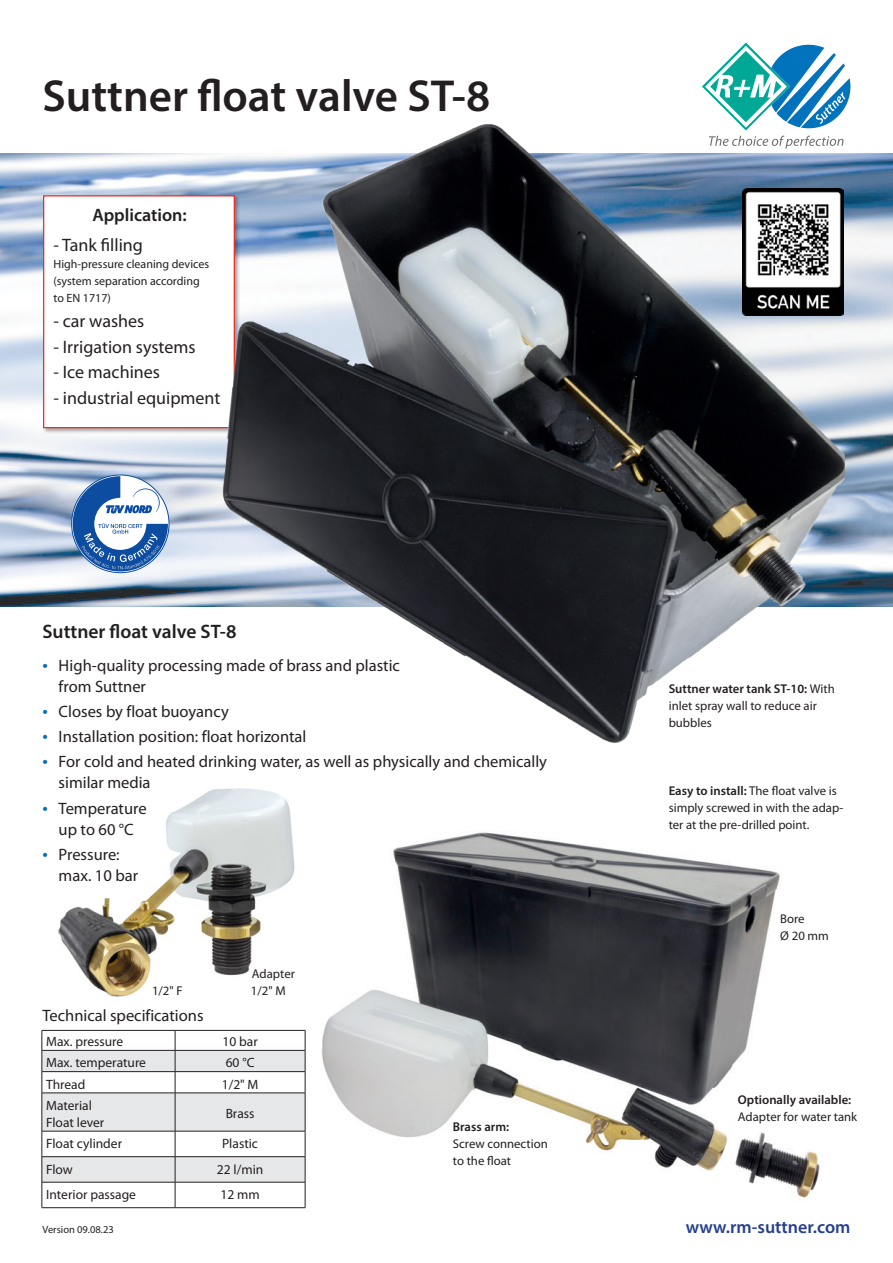
<style>
.page{position:relative;width:893px;height:1263px;background:#fff}
.page>*{position:absolute;margin:0;border:0;box-sizing:border-box;transform-origin:0 0}
.t1{font:600 45px "Myriad Pro";color:#231f20}
.t2{font:600 19.5px "Myriad Pro";color:#231f20}
.t3{font:18px "Myriad Pro";color:#231f20}
.t4{font:600 18px "Myriad Pro";color:#253f8e}
.t5{font:600 18px "Myriad Pro";color:#231f20}
.t6{font:16.5px/21px "Myriad Pro";color:#231f20}
.t7{font:13.5px/17px "Myriad Pro";color:#231f20}
.t8{font:12.75px/17px "Myriad Pro";color:#231f20}
.t9{font:600 12.75px "Myriad Pro";color:#231f20}
.t10{font:12px/17px "Myriad Pro";color:#231f20}
.t11{font:10.5px "Myriad Pro";color:#231f20}
.s1{font-size:19.5px;color:#0073bc}
.s2{font-weight:600}
</style>
<div class="page">
<img style="left:58px;top:788px;width:237px;height:209px">
<img style="left:0;top:154px;width:893px;height:452px">
<div style="left:42px;top:194px;width:199px;height:240px;background:#231f20;opacity:.4"></div>
<div style="left:43px;top:195px;width:192px;height:233px;background:#fff;border:1px solid #ee2e22"></div>
<img style="left:321px;top:832px;width:499px;height:367px">
<img style="left:212px;top:124px;width:633px;height:619px">
<img style="left:742px;top:188px;width:102px;height:127px">
<svg style="left:702px;top:43px;width:148px;height:106px"></svg>
<svg style="left:73px;top:476px;width:95px;height:95px"></svg>
<svg style="left:42px;top:1030px;width:264px;height:177px"></svg>
<hr style="left:42px;top:1207px;width:133px;height:1px;background:#231f20">
<hr style="left:175px;top:1207px;width:130px;height:1px;background:#231f20">
<h1 class="t1" style="left:43px;top:67px;width:449px">Suttner float valve ST-8</h1>
<p class="t5" style="left:92px;top:204px;width:96px">Application:</p>
<p class="t3" style="left:53px;top:235px;width:91px">- Tank filling</p>
<p class="t10" style="left:53px;top:256px;width:157px">High-pressure cleaning devices (system separation according to EN 1717)</p>
<p class="t3" style="left:53px;top:312px;width:92px">- car washes</p>
<p class="t3" style="left:53px;top:337px;width:144px">- Irrigation systems</p>
<p class="t3" style="left:53px;top:363px;width:108px">- Ice machines</p>
<p class="t3" style="left:53px;top:388px;width:169px">- industrial equipment</p>
<p class="t2" style="left:43px;top:619px;width:195px">Suttner float valve ST-8</p>
<p class="t6" style="left:59px;top:655px;width:343px;text-indent:-16px"><span class="s1">•</span> High-quality processing made of brass and plastic from Suttner</p>
<p class="t6" style="left:43px;top:701px;width:188px"><span class="s1">•</span> Closes by float buoyancy</p>
<p class="t6" style="left:43px;top:726px;width:265px"><span class="s1">•</span> Installation position: float horizontal</p>
<p class="t6" style="left:59px;top:752px;width:490px;text-indent:-16px"><span class="s1">•</span> For cold and heated drinking water, as well as physically and chemically similar media</p>
<p class="t6" style="left:43px;top:798px;width:105px;text-align:center"><span class="s1">•</span> Temperature up to 60 °C</p>
<p class="t6" style="left:59px;top:844px;width:81px;text-indent:-16px"><span class="s1">•</span> Pressure: max. 10 bar</p>
<p class="t8" style="left:252px;top:965px;width:44px">Adapter</p>
<p class="t8" style="left:152px;top:982px;width:32px">1/2" F</p>
<p class="t8" style="left:251px;top:982px;width:36px">1/2" M</p>
<p class="t6" style="left:43px;top:1005px;width:163px">Technical specifications</p>
<p class="t7" style="left:46px;top:1033px;width:79px">Max. pressure</p>
<p class="t7" style="left:222px;top:1033px;width:37px">10 bar</p>
<p class="t7" style="left:46px;top:1055px;width:101px">Max. temperature</p>
<p class="t7" style="left:226px;top:1055px;width:30px">60 °C</p>
<p class="t7" style="left:46px;top:1076px;width:41px">Thread</p>
<p class="t7" style="left:222px;top:1076px;width:38px">1/2" M</p>
<p class="t7" style="left:46px;top:1097px;width:60px">Material<br>Float lever</p>
<p class="t7" style="left:226px;top:1106px;width:30px">Brass</p>
<p class="t7" style="left:46px;top:1135px;width:78px">Float cylinder</p>
<p class="t7" style="left:222px;top:1135px;width:37px">Plastic</p>
<p class="t7" style="left:46px;top:1161px;width:28px">Flow</p>
<p class="t7" style="left:217px;top:1161px;width:48px">22 l/min</p>
<p class="t7" style="left:46px;top:1186px;width:91px">Interior passage</p>
<p class="t7" style="left:220px;top:1186px;width:41px">12 mm</p>
<p class="t11" style="left:43px;top:1224px;width:73px">Version 09.08.23</p>
<p class="t9" style="left:453px;top:1119px;width:58px">Brass arm:</p>
<p class="t8" style="left:453px;top:1136px;width:96px">Screw connection to the float</p>
<p class="t8" style="left:669px;top:681px;width:168px"><span class="s2">Suttner water tank ST-10:</span> With inlet spray wall to reduce air bubbles</p>
<p class="t8" style="left:669px;top:783px;width:176px"><span class="s2">Easy to install:</span> The float valve is simply screwed in with the adap&shy;ter at the pre-drilled point.</p>
<p class="t8" style="left:780px;top:910px;width:50px">Bore<br>Ø 20 mm</p>
<p class="t9" style="left:738px;top:1091px;width:115px">Optionally available:</p>
<p class="t8" style="left:738px;top:1109px;width:121px">Adapter for water tank</p>
<p class="t4" style="left:686px;top:1215px;width:166px">www.rm-suttner.com</p>
</div>
